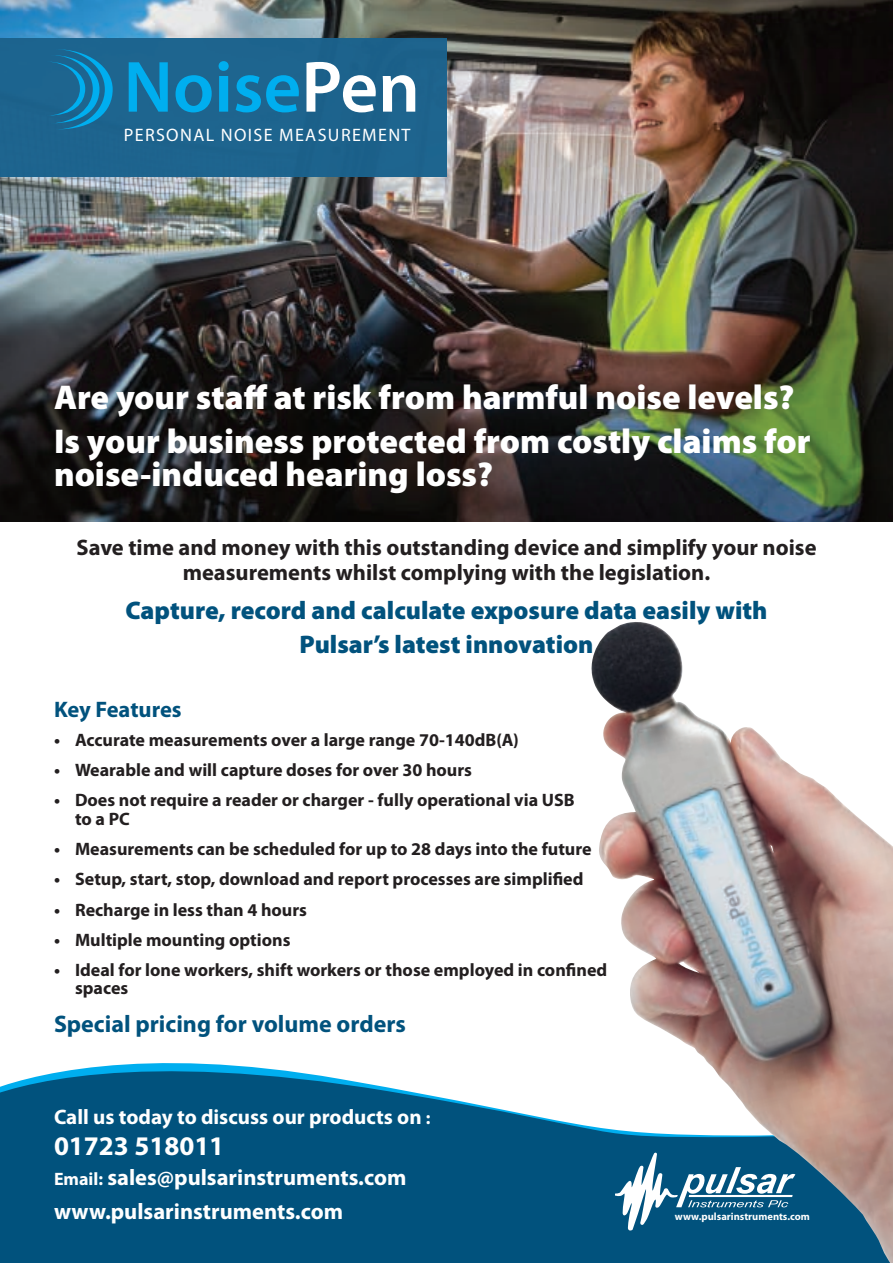
<style>
.page{position:relative;width:893px;height:1263px;background:#fff}
.page>*{position:absolute;margin:0;border:0;box-sizing:border-box;transform-origin:0 0}
.t1{font:900 34.5px/43.5px "Myriad Pro";color:#fff}
.t2{font:700 27px "Myriad Pro";color:#fff}
.t3{font:900 25.5px/34px "Myriad Pro";color:#01527d;text-align:center}
.t4{font:700 24px "Myriad Pro";color:#01527d}
.t5{font:700 22.5px/25.5px "Myriad Pro";color:#231f20;text-align:center}
.t6{font:700 22.5px/34.5px "Myriad Pro";color:#fff}
.t7{font:700 22.5px "Myriad Pro";letter-spacing:-.005em;color:#01527d}
.t8{font:700 21px "Myriad Pro";color:#fff}
.t9{font:700 18px/18.3px "Myriad Pro";color:#231f20}
.t10{font:18px "Myriad Pro";letter-spacing:.075em;color:#fff}
.t11{font:700 10.5px "Myriad Pro";color:#fff}
.s1{font-size:18px}
</style>
<div class="page">
<img style="left:0;top:0;width:893px;height:522px">
<div style="left:0;top:38px;width:446px;height:138px;background:#1e648e"></div>
<svg style="left:0;top:1063px;width:583px;height:200px;background:#1a658d"></svg>
<svg style="left:47px;top:49px;width:66px;height:81px;background:#1675a5"></svg>
<svg style="left:129px;top:62px;width:39px;height:50px;background:#0c90c7"></svg>
<svg style="left:176px;top:75px;width:36px;height:37px"></svg>
<svg style="left:219px;top:61px;width:10px;height:51px"></svg>
<svg style="left:236px;top:75px;width:63px;height:37px;background:#0e8bc1"></svg>
<svg style="left:306px;top:62px;width:70px;height:50px"></svg>
<svg style="left:383px;top:75px;width:32px;height:37px"></svg>
<img style="left:583px;top:622px;width:310px;height:641px">
<p class="t10" style="left:124px;top:129px;width:288px">PERSONAL NOISE MEASUREMENT</p>
<h1 class="t1" style="left:54px;top:379px;width:758px">Are your staff at risk from harmful noise levels?<br>Is your business protected from costly claims for</h1>
<h1 class="t1" style="left:54px;top:455px;width:441px">noise-induced hearing loss?</h1>
<p class="t5" style="left:76px;top:536px;width:742px">Save time and money with this outstanding device and simplify your noise measurements whilst complying with the legislation.</p>
<h3 class="t3" style="left:125px;top:595px;width:643px">Capture, record and calculate exposure data easily with<br>Pulsar’s latest innovation</h3>
<p class="t7" style="left:54px;top:701px;width:129px">Key Features</p>
<p class="t9" style="left:54px;top:732px;width:466px">• Accurate measurements over a large range 70-140dB(A)</p>
<p class="t9" style="left:54px;top:762px;width:420px">• Wearable and will capture doses for over 30 hours</p>
<p class="t9" style="left:75px;top:792px;width:501px;text-indent:-21px">• Does not require a reader or charger - fully operational via USB to a PC</p>
<p class="t9" style="left:54px;top:841px;width:539px">• Measurements can be scheduled for up to 28 days into the future</p>
<p class="t9" style="left:54px;top:871px;width:531px">• Setup, start, stop, download and report processes are simplified</p>
<p class="t9" style="left:54px;top:902px;width:255px">• Recharge in less than 4 hours</p>
<p class="t9" style="left:54px;top:932px;width:238px">• Multiple mounting options</p>
<p class="t9" style="left:75px;top:962px;width:534px;text-indent:-21px">• Ideal for lone workers, shift workers or those employed in confined spaces</p>
<h3 class="t4" style="left:54px;top:1015px;width:353px">Special pricing for volume orders</h3>
<p class="t8" style="left:54px;top:1109px;width:378px">Call us today to discuss our products on <span class="s1">:</span></p>
<h2 class="t2" style="left:54px;top:1136px;width:172px">01723 518011</h2>
<p class="t6" style="left:54px;top:1162px;width:354px"><span class="s1">Email:</span> sales@pulsarinstruments.com www.pulsarinstruments.com</p>
<p class="t11" style="left:675px;top:1212px;width:136px">www.pulsarinstruments.com</p>
</div>
